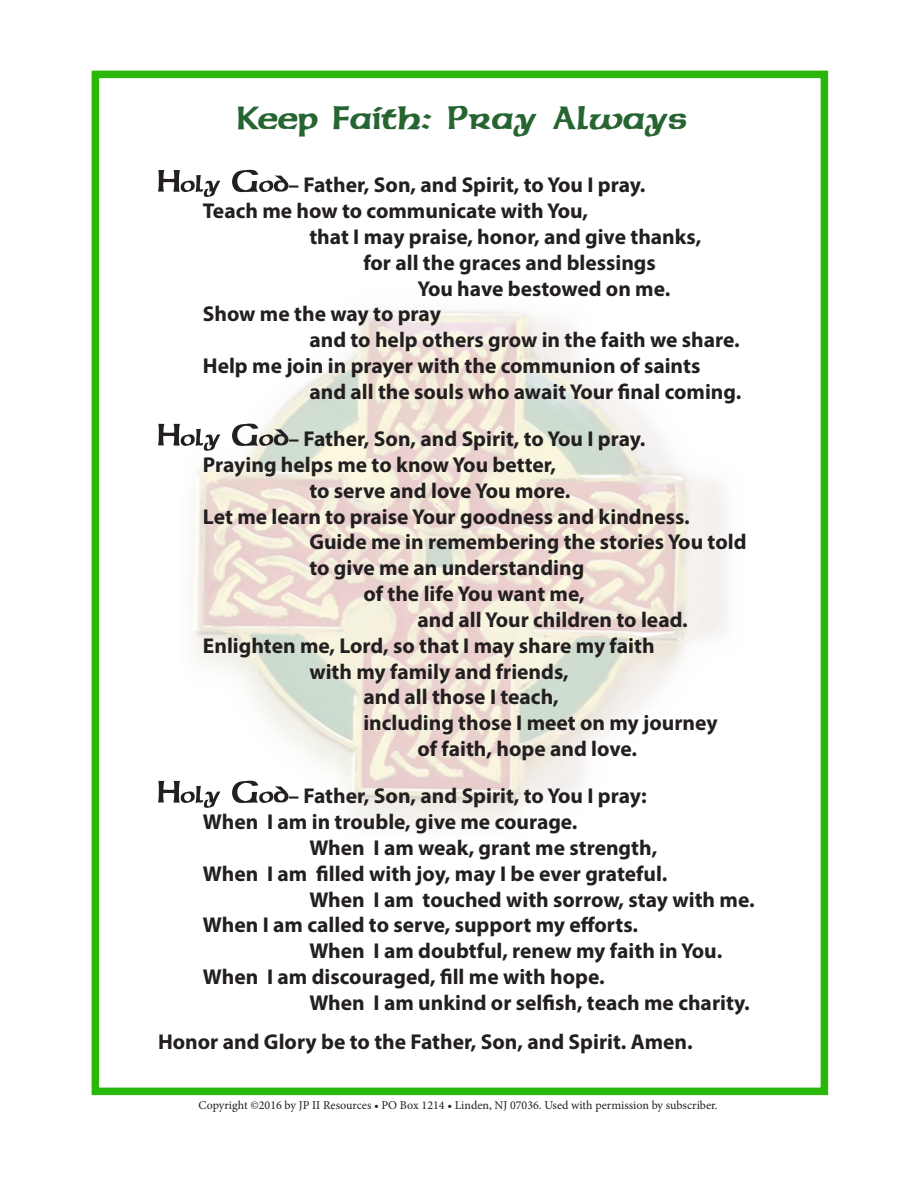
<style>
.page{position:relative;width:918px;height:1188px;background:#fff}
.page>*{position:absolute;margin:0;border:0;box-sizing:border-box;transform-origin:0 0}
.t1{font:30px "Domestic Uncial";color:#266431}
.reflection_rf{font:700 21.45px "Myriad Pro";color:#231f20}
.t2{font:12px "Minion Pro";color:#231f20}
</style>
<div class="page">
<div style="left:92px;top:71px;width:736px;height:1024px;border:8px solid #29b709"></div>
<img style="left:193px;top:309px;width:534px;height:517px">
<svg style="left:158px;top:169px;width:131px;height:28px"></svg>
<svg style="left:158px;top:423px;width:131px;height:28px"></svg>
<svg style="left:158px;top:780px;width:131px;height:28px"></svg>
<p class="t1" style="left:237px;top:105px;width:451px">Keep Faith: Pray Always</p>
<p class="reflection_rf" style="left:288px;top:171px;width:359px">– Father, Son, and Spirit, to You I pray.</p>
<p class="reflection_rf" style="left:203px;top:197px;width:387px">Teach me how to communicate with You,</p>
<p class="reflection_rf" style="left:309px;top:223px;width:393px">that I may praise, honor, and give thanks,</p>
<p class="reflection_rf" style="left:363px;top:249px;width:294px">for all the graces and blessings</p>
<p class="reflection_rf" style="left:417px;top:274px;width:255px">You have bestowed on me.</p>
<p class="reflection_rf" style="left:203px;top:300px;width:239px">Show me the way to pray</p>
<p class="reflection_rf" style="left:309px;top:326px;width:432px">and to help others grow in the faith we share.</p>
<p class="reflection_rf" style="left:203px;top:352px;width:499px">Help me join in prayer with the communion of saints</p>
<p class="reflection_rf" style="left:309px;top:378px;width:433px">and all the souls who await Your final coming.</p>
<p class="reflection_rf" style="left:288px;top:425px;width:359px">– Father, Son, and Spirit, to You I pray.</p>
<p class="reflection_rf" style="left:203px;top:451px;width:355px">Praying helps me to know You better,</p>
<p class="reflection_rf" style="left:309px;top:477px;width:263px">to serve and love You more.</p>
<p class="reflection_rf" style="left:203px;top:502px;width:488px">Let me learn to praise Your goodness and kindness.</p>
<p class="reflection_rf" style="left:309px;top:528px;width:439px">Guide me in remembering the stories You told</p>
<p class="reflection_rf" style="left:309px;top:554px;width:276px">to give me an understanding</p>
<p class="reflection_rf" style="left:363px;top:580px;width:223px">of the life You want me,</p>
<p class="reflection_rf" style="left:417px;top:606px;width:272px">and all Your children to lead.</p>
<p class="reflection_rf" style="left:203px;top:632px;width:453px">Enlighten me, Lord, so that I may share my faith</p>
<p class="reflection_rf" style="left:309px;top:657px;width:261px">with my family and friends,</p>
<p class="reflection_rf" style="left:363px;top:683px;width:197px">and all those I teach,</p>
<p class="reflection_rf" style="left:363px;top:709px;width:356px">including those I meet on my journey</p>
<p class="reflection_rf" style="left:417px;top:735px;width:221px">of faith, hope and love.</p>
<p class="reflection_rf" style="left:288px;top:782px;width:360px">– Father, Son, and Spirit, to You I pray:</p>
<p class="reflection_rf" style="left:203px;top:808px;width:376px">When I am in trouble, give me courage.</p>
<p class="reflection_rf" style="left:309px;top:834px;width:349px">When I am weak, grant me strength,</p>
<p class="reflection_rf" style="left:203px;top:860px;width:466px">When I am filled with joy, may I be ever grateful.</p>
<p class="reflection_rf" style="left:309px;top:885px;width:447px">When I am touched with sorrow, stay with me.</p>
<p class="reflection_rf" style="left:203px;top:911px;width:437px">When I am called to serve, support my efforts.</p>
<p class="reflection_rf" style="left:309px;top:937px;width:414px">When I am doubtful, renew my faith in You.</p>
<p class="reflection_rf" style="left:203px;top:963px;width:403px">When I am discouraged, fill me with hope.</p>
<p class="reflection_rf" style="left:309px;top:989px;width:442px">When I am unkind or selfish, teach me charity.</p>
<p class="reflection_rf" style="left:158px;top:1027px;width:536px">Honor and Glory be to the Father, Son, and Spirit. Amen.</p>
<p class="t2" style="left:199px;top:1097px;width:520px">Copyright ©2016 by JP II Resources • PO Box 1214 • Linden, NJ 07036. Used with permission by subscriber.</p>
</div>
